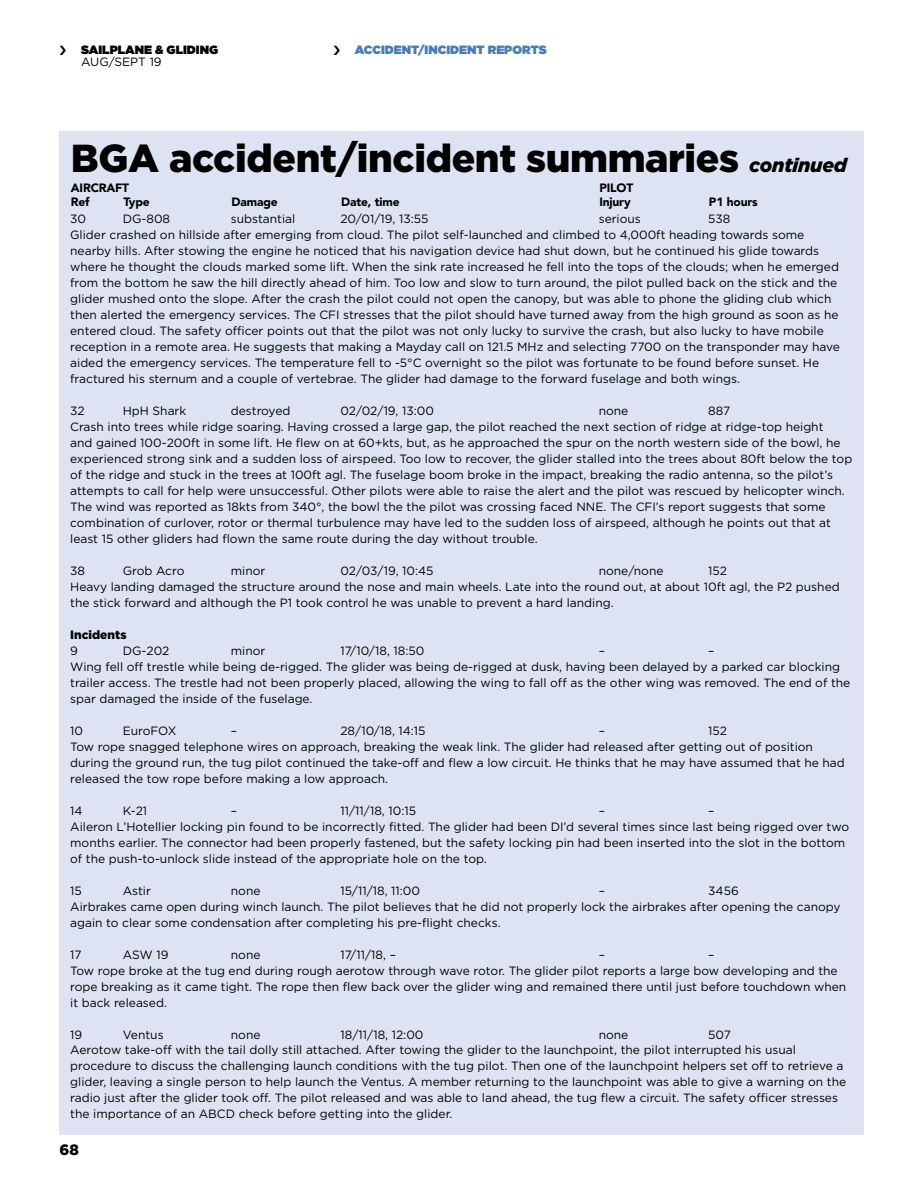
<style>
.page{position:relative;width:915px;height:1191px;background:#fff}
.page>*{position:absolute;margin:0;border:0;box-sizing:border-box;transform-origin:0 0}
.t1{font:900 39px "Gotham";letter-spacing:-.01em;color:#000}
.t2{font:900 15px "Gotham";color:#000}
.t3{font:12px/16px "Gotham";color:#000}
.t4{font:900 12px "Avenir";letter-spacing:-.01em;color:#000}
.t5{font:900 12px "Gotham";color:#467cb9}
.t6{font:900 12px "Gotham";color:#000}
.t7{font:900 12px "Gotham";color:#000}
.s1{font-style:italic;font-size:19.5px}
</style>
<div class="page">
<div style="left:60px;top:131px;width:803px;height:1003px;background:#dde3f2"></div>
<p class="t6" style="left:81px;top:42px;width:138px">SAILPLANE &amp; GLIDING</p>
<p class="t3" style="left:81px;top:53px;width:82px">AUG/SEPT 19</p>
<p class="t5" style="left:355px;top:42px;width:193px">ACCIDENT/INCIDENT REPORTS</p>
<h1 class="t1" style="left:71px;top:135px;width:777px">BGA accident/incident summaries <span class="s1">continued</span></h1>
<p class="t4" style="left:71px;top:181px;width:60px">AIRCRAFT</p>
<p class="t4" style="left:599px;top:181px;width:35px">PILOT</p>
<p class="t4" style="left:71px;top:194px;width:20px">Ref</p>
<p class="t4" style="left:123px;top:194px;width:28px">Type</p>
<p class="t4" style="left:231px;top:194px;width:48px">Damage</p>
<p class="t4" style="left:341px;top:194px;width:60px">Date, time</p>
<p class="t4" style="left:599px;top:194px;width:33px">Injury</p>
<p class="t4" style="left:708px;top:194px;width:50px">P1 hours</p>
<p class="t3" style="left:70px;top:210px;width:17px">30</p>
<p class="t3" style="left:123px;top:210px;width:49px">DG-808</p>
<p class="t3" style="left:231px;top:210px;width:66px">substantial</p>
<p class="t3" style="left:340px;top:210px;width:89px">20/01/19, 13:55</p>
<p class="t3" style="left:598px;top:210px;width:44px">serious</p>
<p class="t3" style="left:70px;top:210px;width:771px;text-indent:638px">538<br>Glider crashed on hillside after emerging from cloud. The pilot self-launched and climbed to 4,000ft heading towards some nearby hills. After stowing the engine he noticed that his navigation device had shut down, but he continued his glide towards where he thought the clouds marked some lift. When the sink rate increased he fell into the tops of the clouds; when he emerged from the bottom he saw the hill directly ahead of him. Too low and slow to turn around, the pilot pulled back on the stick and the glider mushed onto the slope. After the crash the pilot could not open the canopy, but was able to phone the gliding club which then alerted the emergency services. The CFI stresses that the pilot should have turned away from the high ground as soon as he entered cloud. The safety officer points out that the pilot was not only lucky to survive the crash, but also lucky to have mobile reception in a remote area. He suggests that making a Mayday call on 121.5 MHz and selecting 7700 on the transponder may have aided the emergency services. The temperature fell to -5°C overnight so the pilot was fortunate to be found before sunset. He fractured his sternum and a couple of vertebrae. The glider had damage to the forward fuselage and both wings.</p>
<p class="t3" style="left:70px;top:402px;width:16px">32</p>
<p class="t3" style="left:123px;top:402px;width:65px">HpH Shark</p>
<p class="t3" style="left:231px;top:402px;width:61px">destroyed</p>
<p class="t3" style="left:340px;top:402px;width:95px">02/02/19, 13:00</p>
<p class="t3" style="left:598px;top:402px;width:31px">none</p>
<p class="t3" style="left:70px;top:402px;width:783px;text-indent:638px">887<br>Crash into trees while ridge soaring. Having crossed a large gap, the pilot reached the next section of ridge at ridge-top height<br>and gained 100-200ft in some lift. He flew on at 60+kts, but, as he approached the spur on the north western side of the bowl, he experienced strong sink and a sudden loss of airspeed. Too low to recover, the glider stalled into the trees about 80ft below the top of the ridge and stuck in the trees at 100ft agl. The fuselage boom broke in the impact, breaking the radio antenna, so the pilot’s attempts to call for help were unsuccessful. Other pilots were able to raise the alert and the pilot was rescued by helicopter winch.<br>The wind was reported as 18kts from 340°, the bowl the the pilot was crossing faced NNE. The CFI’s report suggests that some combination of curlover, rotor or thermal turbulence may have led to the sudden loss of airspeed, although he points out that at least 15 other gliders had flown the same route during the day without trouble.</p>
<p class="t3" style="left:70px;top:562px;width:16px">38</p>
<p class="t3" style="left:123px;top:562px;width:63px">Grob Acro</p>
<p class="t3" style="left:231px;top:562px;width:36px">minor</p>
<p class="t3" style="left:340px;top:562px;width:95px">02/03/19, 10:45</p>
<p class="t3" style="left:598px;top:562px;width:66px">none/none</p>
<p class="t3" style="left:70px;top:562px;width:770px;text-indent:638px">152<br>Heavy landing damaged the structure around the nose and main wheels. Late into the round out, at about 10ft agl, the P2 pushed the stick forward and although the P1 took control he was unable to prevent a hard landing.</p>
<p class="t7" style="left:70px;top:627px;width:58px">Incidents</p>
<p class="t3" style="left:70px;top:642px;width:9px">9</p>
<p class="t3" style="left:123px;top:642px;width:48px">DG-202</p>
<p class="t3" style="left:231px;top:642px;width:36px">minor</p>
<p class="t3" style="left:340px;top:642px;width:85px">17/10/18, 18:50</p>
<p class="t3" style="left:598px;top:642px;width:8px">–</p>
<p class="t3" style="left:70px;top:642px;width:781px;text-indent:638px">–<br>Wing fell off trestle while being de-rigged. The glider was being de-rigged at dusk, having been delayed by a parked car blocking trailer access. The trestle had not been properly placed, allowing the wing to fall off as the other wing was removed. The end of the spar damaged the inside of the fuselage.</p>
<p class="t3" style="left:70px;top:722px;width:14px">10</p>
<p class="t3" style="left:123px;top:722px;width:55px">EuroFOX</p>
<p class="t3" style="left:231px;top:722px;width:8px">–</p>
<p class="t3" style="left:340px;top:722px;width:87px">28/10/18, 14:15</p>
<p class="t3" style="left:598px;top:722px;width:8px">–</p>
<p class="t3" style="left:70px;top:722px;width:775px;text-indent:638px">152<br>Tow rope snagged telephone wires on approach, breaking the weak link. The glider had released after getting out of position during the ground run, the tug pilot continued the take-off and flew a low circuit. He thinks that he may have assumed that he had released the tow rope before making a low approach.</p>
<p class="t3" style="left:70px;top:802px;width:14px">14</p>
<p class="t3" style="left:123px;top:802px;width:26px">K-21</p>
<p class="t3" style="left:231px;top:802px;width:8px">–</p>
<p class="t3" style="left:340px;top:802px;width:77px">11/11/18, 10:15</p>
<p class="t3" style="left:598px;top:802px;width:8px">–</p>
<p class="t3" style="left:70px;top:802px;width:780px;text-indent:638px">–<br>Aileron L’Hotellier locking pin found to be incorrectly fitted. The glider had been DI’d several times since last being rigged over two months earlier. The connector had been properly fastened, but the safety locking pin had been inserted into the slot in the bottom of the push-to-unlock slide instead of the appropriate hole on the top.</p>
<p class="t3" style="left:70px;top:882px;width:13px">15</p>
<p class="t3" style="left:123px;top:882px;width:30px">Astir</p>
<p class="t3" style="left:231px;top:882px;width:31px">none</p>
<p class="t3" style="left:340px;top:882px;width:81px">15/11/18, 11:00</p>
<p class="t3" style="left:598px;top:882px;width:8px">–</p>
<p class="t3" style="left:70px;top:882px;width:771px;text-indent:638px">3456<br>Airbrakes came open during winch launch. The pilot believes that he did not properly lock the airbrakes after opening the canopy again to clear some condensation after completing his pre-flight checks.</p>
<p class="t3" style="left:70px;top:946px;width:13px">17</p>
<p class="t3" style="left:123px;top:946px;width:47px">ASW 19</p>
<p class="t3" style="left:231px;top:946px;width:31px">none</p>
<p class="t3" style="left:340px;top:946px;width:57px">17/11/18, –</p>
<p class="t3" style="left:598px;top:946px;width:8px">–</p>
<p class="t3" style="left:70px;top:946px;width:777px;text-indent:638px">–<br>Tow rope broke at the tug end during rough aerotow through wave rotor. The glider pilot reports a large bow developing and the rope breaking as it came tight. The rope then flew back over the glider wing and remained there until just before touchdown when it back released.</p>
<p class="t3" style="left:70px;top:1026px;width:14px">19</p>
<p class="t3" style="left:123px;top:1026px;width:42px">Ventus</p>
<p class="t3" style="left:231px;top:1026px;width:31px">none</p>
<p class="t3" style="left:340px;top:1026px;width:84px">18/11/18, 12:00</p>
<p class="t3" style="left:598px;top:1026px;width:31px">none</p>
<p class="t3" style="left:70px;top:1026px;width:777px;text-indent:638px">507<br>Aerotow take-off with the tail dolly still attached. After towing the glider to the launchpoint, the pilot interrupted his usual procedure to discuss the challenging launch conditions with the tug pilot. Then one of the launchpoint helpers set off to retrieve a glider, leaving a single person to help launch the Ventus. A member returning to the launchpoint was able to give a warning on the radio just after the glider took off. The pilot released and was able to land ahead, the tug flew a circuit. The safety officer stresses the importance of an ABCD check before getting into the glider.</p>
<p class="t2" style="left:60px;top:1141px;width:21px">68</p>
</div>
